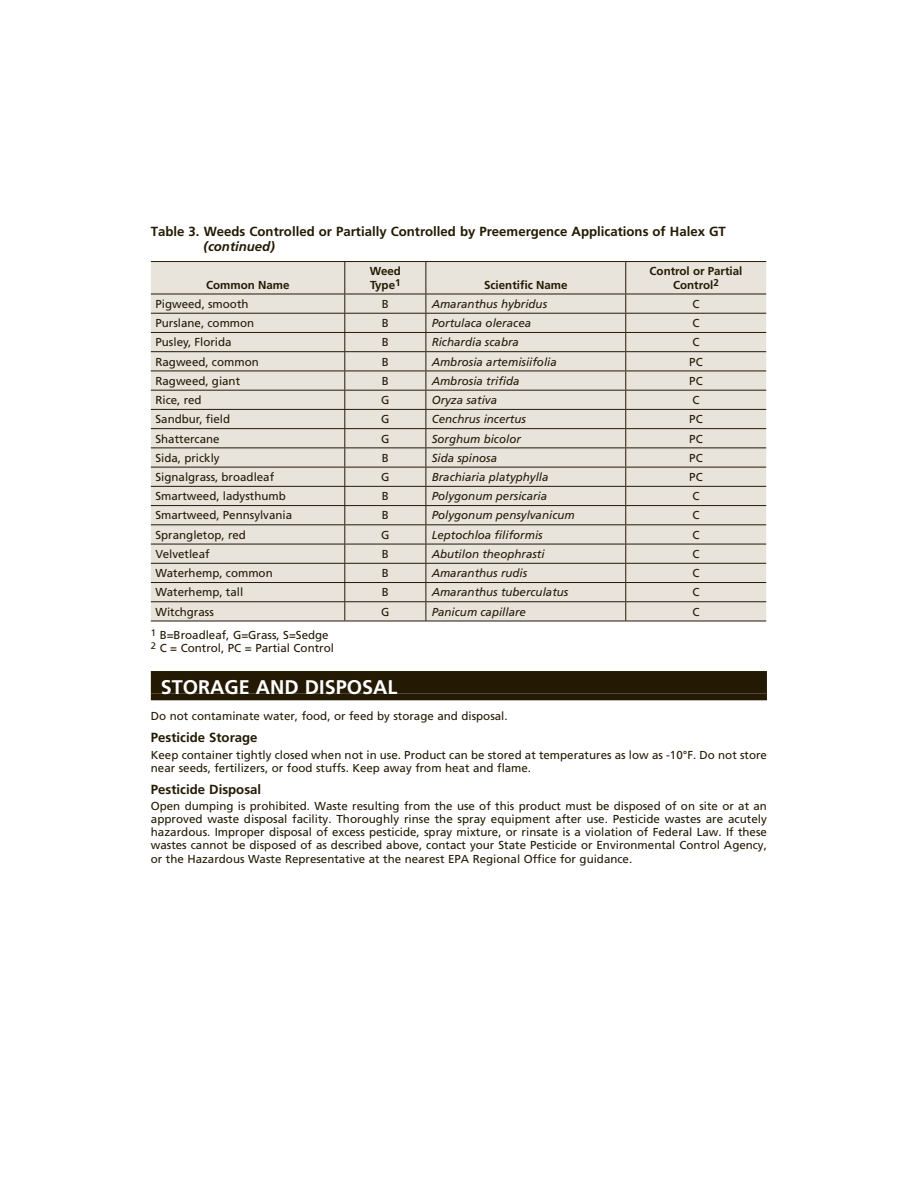
<style>
.page{position:relative;width:918px;height:1188px;background:#fff}
.page>*{position:absolute;margin:0;border:0;box-sizing:border-box;transform-origin:0 0}
.t1{font:700 19.8px "Frutiger LT Std";color:#fff}
.t2{font:700 13.2px "Frutiger LT Std";color:#241a04}
.t3{font:italic 700 13.2px "Frutiger LT Std";color:#241a04}
.t4{font:11.55px/13px "Frutiger LT Std";color:#241a04}
.t5{font:italic 11.55px "Frutiger LT Std";color:#241a04}
.t6{font:700 11.55px/13.2px "Frutiger LT Std";color:#241a04}
</style>
<div class="page">
<div style="left:151px;top:671px;width:616px;height:23px;background:#241a04"></div>
<div style="left:151px;top:694px;width:616px;height:6px;background:#241a04"></div>
<div style="left:151px;top:262px;width:615px;height:359px;background:#e8e4dc"></div>
<hr style="left:151px;top:261px;width:275px;height:1px;background:#241a04">
<hr style="left:344px;top:262px;width:1px;height:32px;background:#241a04">
<hr style="left:426px;top:261px;width:200px;height:1px;background:#241a04">
<hr style="left:425px;top:262px;width:1px;height:32px;background:#241a04">
<hr style="left:626px;top:261px;width:140px;height:1px;background:#241a04">
<hr style="left:625px;top:262px;width:1px;height:32px;background:#241a04">
<hr style="left:151px;top:294px;width:275px;height:1px;background:#241a04">
<hr style="left:426px;top:294px;width:200px;height:1px;background:#241a04">
<hr style="left:626px;top:294px;width:140px;height:1px;background:#241a04">
<hr style="left:151px;top:313px;width:275px;height:1px;background:#241a04">
<hr style="left:426px;top:313px;width:200px;height:1px;background:#241a04">
<hr style="left:626px;top:313px;width:140px;height:1px;background:#241a04">
<hr style="left:151px;top:332px;width:275px;height:1px;background:#241a04">
<hr style="left:426px;top:332px;width:200px;height:1px;background:#241a04">
<hr style="left:626px;top:332px;width:140px;height:1px;background:#241a04">
<hr style="left:151px;top:351px;width:275px;height:1px;background:#241a04">
<hr style="left:426px;top:351px;width:200px;height:1px;background:#241a04">
<hr style="left:626px;top:351px;width:140px;height:1px;background:#241a04">
<hr style="left:151px;top:371px;width:275px;height:1px;background:#241a04">
<hr style="left:426px;top:371px;width:200px;height:1px;background:#241a04">
<hr style="left:626px;top:371px;width:140px;height:1px;background:#241a04">
<hr style="left:151px;top:390px;width:275px;height:1px;background:#241a04">
<hr style="left:426px;top:390px;width:200px;height:1px;background:#241a04">
<hr style="left:626px;top:390px;width:140px;height:1px;background:#241a04">
<hr style="left:151px;top:409px;width:275px;height:1px;background:#241a04">
<hr style="left:426px;top:409px;width:200px;height:1px;background:#241a04">
<hr style="left:626px;top:409px;width:140px;height:1px;background:#241a04">
<hr style="left:151px;top:428px;width:275px;height:1px;background:#241a04">
<hr style="left:426px;top:428px;width:200px;height:1px;background:#241a04">
<hr style="left:626px;top:428px;width:140px;height:1px;background:#241a04">
<hr style="left:151px;top:447px;width:275px;height:1px;background:#241a04">
<hr style="left:426px;top:447px;width:200px;height:1px;background:#241a04">
<hr style="left:626px;top:447px;width:140px;height:1px;background:#241a04">
<hr style="left:151px;top:467px;width:275px;height:1px;background:#241a04">
<hr style="left:426px;top:467px;width:200px;height:1px;background:#241a04">
<hr style="left:626px;top:467px;width:140px;height:1px;background:#241a04">
<hr style="left:151px;top:486px;width:275px;height:1px;background:#241a04">
<hr style="left:426px;top:486px;width:200px;height:1px;background:#241a04">
<hr style="left:626px;top:486px;width:140px;height:1px;background:#241a04">
<hr style="left:151px;top:505px;width:275px;height:1px;background:#241a04">
<hr style="left:426px;top:505px;width:200px;height:1px;background:#241a04">
<hr style="left:626px;top:505px;width:140px;height:1px;background:#241a04">
<hr style="left:151px;top:524px;width:275px;height:1px;background:#241a04">
<hr style="left:426px;top:524px;width:200px;height:1px;background:#241a04">
<hr style="left:626px;top:524px;width:140px;height:1px;background:#241a04">
<hr style="left:151px;top:544px;width:275px;height:1px;background:#241a04">
<hr style="left:426px;top:544px;width:200px;height:1px;background:#241a04">
<hr style="left:626px;top:544px;width:140px;height:1px;background:#241a04">
<hr style="left:151px;top:563px;width:275px;height:1px;background:#241a04">
<hr style="left:426px;top:563px;width:200px;height:1px;background:#241a04">
<hr style="left:626px;top:563px;width:140px;height:1px;background:#241a04">
<hr style="left:151px;top:582px;width:275px;height:1px;background:#241a04">
<hr style="left:426px;top:582px;width:200px;height:1px;background:#241a04">
<hr style="left:626px;top:582px;width:140px;height:1px;background:#241a04">
<hr style="left:151px;top:601px;width:275px;height:1px;background:#241a04">
<svg style="left:344px;top:294px;width:1px;height:327px"></svg>
<hr style="left:426px;top:601px;width:200px;height:1px;background:#241a04">
<svg style="left:425px;top:294px;width:1px;height:327px"></svg>
<hr style="left:626px;top:601px;width:140px;height:1px;background:#241a04">
<svg style="left:625px;top:294px;width:1px;height:327px"></svg>
<hr style="left:151px;top:621px;width:615px;height:1px;background:#241a04">
<p class="t2" style="left:151px;top:226px;width:577px">Table 3. Weeds Controlled or Partially Controlled by Preemergence Applications of Halex GT</p>
<p class="t3" style="left:204px;top:241px;width:73px">(continued)</p>
<p class="t6" style="left:206px;top:279px;width:85px">Common Name</p>
<p class="t6" style="left:370px;top:266px;width:33px">Weed<br>Type<sup>1</sup></p>
<p class="t6" style="left:650px;top:266px;width:94px;text-align:center">Control or Partial<br>Control<sup>2</sup></p>
<p class="t6" style="left:484px;top:279px;width:85px">Scientific Name</p>
<p class="t4" style="left:155px;top:298px;width:95px">Pigweed, smooth</p>
<p class="t4" style="left:382px;top:298px;width:9px">B</p>
<p class="t5" style="left:432px;top:299px;width:117px">Amaranthus hybridus</p>
<p class="t4" style="left:692px;top:298px;width:9px">C</p>
<p class="t4" style="left:155px;top:318px;width:100px">Purslane, common</p>
<p class="t4" style="left:382px;top:318px;width:9px">B</p>
<p class="t5" style="left:432px;top:318px;width:101px">Portulaca oleracea</p>
<p class="t4" style="left:692px;top:318px;width:9px">C</p>
<p class="t4" style="left:155px;top:337px;width:78px">Pusley, Florida</p>
<p class="t4" style="left:382px;top:337px;width:9px">B</p>
<p class="t5" style="left:432px;top:338px;width:89px">Richardia scabra</p>
<p class="t4" style="left:692px;top:337px;width:9px">C</p>
<p class="t4" style="left:155px;top:356px;width:105px">Ragweed, common</p>
<p class="t4" style="left:382px;top:356px;width:9px">B</p>
<p class="t5" style="left:432px;top:357px;width:127px">Ambrosia artemisiifolia</p>
<p class="t4" style="left:689px;top:356px;width:15px">PC</p>
<p class="t4" style="left:155px;top:375px;width:86px">Ragweed, giant</p>
<p class="t4" style="left:382px;top:375px;width:9px">B</p>
<p class="t5" style="left:432px;top:376px;width:89px">Ambrosia trifida</p>
<p class="t4" style="left:689px;top:375px;width:15px">PC</p>
<p class="t4" style="left:155px;top:394px;width:48px">Rice, red</p>
<p class="t4" style="left:381px;top:394px;width:10px">G</p>
<p class="t5" style="left:432px;top:395px;width:67px">Oryza sativa</p>
<p class="t4" style="left:692px;top:394px;width:9px">C</p>
<p class="t4" style="left:155px;top:414px;width:76px">Sandbur, field</p>
<p class="t4" style="left:381px;top:414px;width:10px">G</p>
<p class="t5" style="left:432px;top:415px;width:96px">Cenchrus incertus</p>
<p class="t4" style="left:689px;top:414px;width:15px">PC</p>
<p class="t4" style="left:155px;top:433px;width:66px">Shattercane</p>
<p class="t4" style="left:381px;top:433px;width:10px">G</p>
<p class="t5" style="left:432px;top:434px;width:91px">Sorghum bicolor</p>
<p class="t4" style="left:689px;top:433px;width:15px">PC</p>
<p class="t4" style="left:155px;top:452px;width:66px">Sida, prickly</p>
<p class="t4" style="left:382px;top:452px;width:9px">B</p>
<p class="t5" style="left:432px;top:453px;width:67px">Sida spinosa</p>
<p class="t4" style="left:689px;top:452px;width:15px">PC</p>
<p class="t4" style="left:155px;top:471px;width:120px">Signalgrass, broadleaf</p>
<p class="t4" style="left:381px;top:471px;width:10px">G</p>
<p class="t5" style="left:432px;top:472px;width:118px">Brachiaria platyphylla</p>
<p class="t4" style="left:689px;top:471px;width:15px">PC</p>
<p class="t4" style="left:155px;top:491px;width:132px">Smartweed, ladysthumb</p>
<p class="t4" style="left:382px;top:491px;width:9px">B</p>
<p class="t5" style="left:432px;top:491px;width:117px">Polygonum persicaria</p>
<p class="t4" style="left:692px;top:491px;width:9px">C</p>
<p class="t4" style="left:155px;top:510px;width:138px">Smartweed, Pennsylvania</p>
<p class="t4" style="left:382px;top:510px;width:9px">B</p>
<p class="t5" style="left:432px;top:511px;width:145px">Polygonum pensylvanicum</p>
<p class="t4" style="left:692px;top:510px;width:9px">C</p>
<p class="t4" style="left:155px;top:529px;width:92px">Sprangletop, red</p>
<p class="t4" style="left:381px;top:529px;width:10px">G</p>
<p class="t5" style="left:432px;top:530px;width:113px">Leptochloa filiformis</p>
<p class="t4" style="left:692px;top:529px;width:9px">C</p>
<p class="t4" style="left:155px;top:548px;width:56px">Velvetleaf</p>
<p class="t4" style="left:382px;top:548px;width:9px">B</p>
<p class="t5" style="left:432px;top:549px;width:114px">Abutilon theophrasti</p>
<p class="t4" style="left:692px;top:548px;width:9px">C</p>
<p class="t4" style="left:155px;top:568px;width:119px">Waterhemp, common</p>
<p class="t4" style="left:382px;top:568px;width:9px">B</p>
<p class="t5" style="left:432px;top:568px;width:97px">Amaranthus rudis</p>
<p class="t4" style="left:692px;top:568px;width:9px">C</p>
<p class="t4" style="left:155px;top:587px;width:89px">Waterhemp, tall</p>
<p class="t4" style="left:382px;top:587px;width:9px">B</p>
<p class="t5" style="left:432px;top:588px;width:138px">Amaranthus tuberculatus</p>
<p class="t4" style="left:692px;top:587px;width:9px">C</p>
<p class="t4" style="left:155px;top:606px;width:60px">Witchgrass</p>
<p class="t4" style="left:381px;top:606px;width:10px">G</p>
<p class="t5" style="left:432px;top:607px;width:96px">Panicum capillare</p>
<p class="t4" style="left:692px;top:606px;width:9px">C</p>
<p class="t4" style="left:151px;top:630px;width:185px"><sup>1</sup> B=Broadleaf, G=Grass, S=Sedge<br><sup>2</sup> C = Control, PC = Partial Control</p>
<h1 class="t1" style="left:161px;top:679px;width:238px">STORAGE AND DISPOSAL</h1>
<p class="t4" style="left:151px;top:710px;width:358px">Do not contaminate water, food, or feed by storage and disposal.</p>
<p class="t2" style="left:151px;top:732px;width:108px">Pesticide Storage</p>
<p class="t4" style="left:151px;top:749px;width:618px">Keep container tightly closed when not in use. Product can be stored at temperatures as low as -10°F. Do not store near seeds, fertilizers, or food stuffs. Keep away from heat and flame.</p>
<p class="t2" style="left:151px;top:784px;width:112px">Pesticide Disposal</p>
<p class="t4" style="left:151px;top:801px;width:618px;text-align:justify">Open dumping is prohibited. Waste resulting from the use of this product must be disposed of on site or at an approved waste disposal facility. Thoroughly rinse the spray equipment after use. Pesticide wastes are acutely hazardous. Improper disposal of excess pesticide, spray mixture, or rinsate is a violation of Federal Law. If these wastes cannot be disposed of as described above, contact your State Pesticide or Environmental Control Agency, or the Hazardous Waste Representative at the nearest EPA Regional Office for guidance.</p>
</div>
